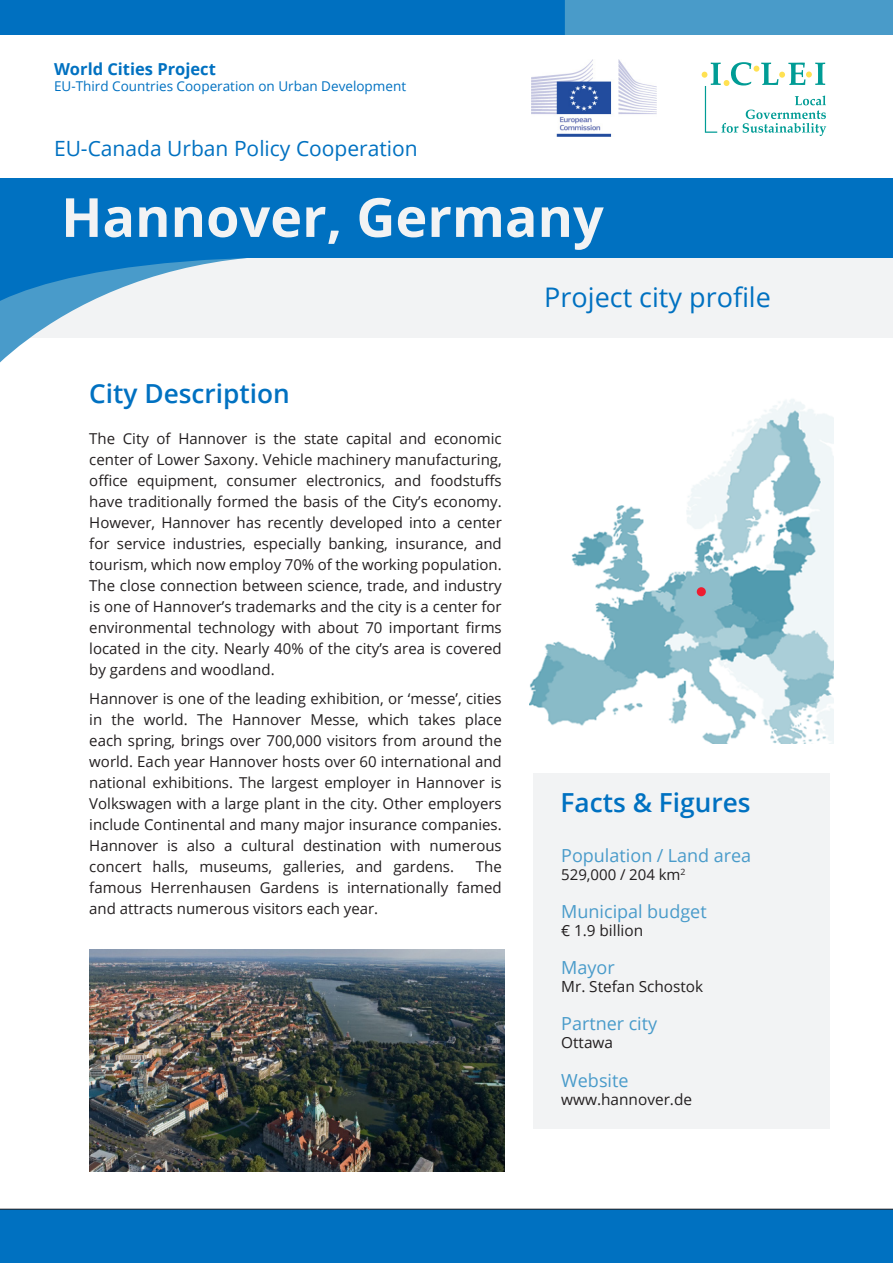
<style>
.page{position:relative;width:893px;height:1263px;background:#fff}
.page>*{position:absolute;margin:0;border:0;box-sizing:border-box;transform-origin:0 0}
.t1{font:700 54px "Open Sans";color:#f2f3f4}
.t2{font:27px "Open Sans";color:#0071c1}
.t3{font:600 26.25px "Open Sans";color:#0071c1}
.t4{font:21px "Open Sans";color:#0071c1}
.Box_Heading{font:18px "Open Sans";color:#499bca}
.t5{font:700 16.5px "Open Sans";color:#0071c1}
.Box_Text{font:15.3px "Open Sans";color:#231f20}
.Box_Text-2{font:15px/21px "Open Sans";color:#231f20;text-align:justify}
.t6{font:13.5px "Open Sans";color:#0071c1}
</style>
<div class="page">
<div style="left:0;top:258px;width:893px;height:80px;background:#f2f3f4"></div>
<div style="left:533px;top:774px;width:296px;height:355px;background:#f2f3f4"></div>
<svg style="left:0;top:258px;width:247px;height:105px"></svg>
<div style="left:0;top:179px;width:893px;height:79px;background:#0071c1"></div>
<div style="left:0;top:1209px;width:893px;height:54px;background:#0071c1"></div>
<img style="left:531px;top:59px;width:125px;height:77px">
<svg style="left:702px;top:62px;width:124px;height:74px"></svg>
<img style="left:0;top:0;width:893px;height:34px">
<img style="left:89px;top:949px;width:416px;height:222px">
<img style="left:529px;top:399px;width:305px;height:344px">
<div style="left:697px;top:587px;width:9px;height:9px;background:#ee1d30;border-radius:50%"></div>
<p class="t5" style="left:54px;top:58px;width:163px">World Cities Project</p>
<p class="t6" style="left:54px;top:77px;width:354px">EU-Third Countries Cooperation on Urban Development</p>
<p class="t4" style="left:54px;top:134px;width:365px">EU-Canada Urban Policy Cooperation</p>
<p class="t1" style="left:61px;top:179px;width:544px">Hannover, Germany</p>
<p class="t3" style="left:89px;top:375px;width:202px">City Description</p>
<p class="Box_Text-2" style="left:89px;top:427px;width:414px">The City of Hannover is the state capital and economic center of Lower Saxony. Vehicle machinery manufacturing, office equipment, consumer electronics, and foodstuffs have traditionally formed the basis of the City’s economy.<br>However, Hannover has recently developed into a center for service industries, especially banking, insurance, and tourism, which now employ 70% of the working population.<br>The close connection between science, trade, and industry is one of Hannover’s trademarks and the city is a center for environmental technology with about 70 important firms located in the city. Nearly 40% of the city’s area is covered by gardens and woodland.</p>
<p class="Box_Text-2" style="left:89px;top:688px;width:414px">Hannover is one of the leading exhibition, or ‘messe’, cities in the world. The Hannover Messe, which takes place each spring, brings over 700,000 visitors from around the world. Each year Hannover hosts over 60 international and national exhibitions. The largest employer in Hannover is Volkswagen with a large plant in the city. Other employers include Continental and many major insurance companies.<br>Hannover is also a cultural destination with numerous concert halls, museums, galleries, and gardens.</p>
<p class="Box_Text-2" style="left:89px;top:856px;width:414px;text-indent:387px">The famous Herrenhausen Gardens is internationally famed and attracts numerous visitors each year.</p>
<p class="t2" style="left:544px;top:279px;width:228px">Project city profile</p>
<p class="t3" style="left:561px;top:784px;width:192px">Facts &amp; Figures</p>
<p class="Box_Heading" style="left:561px;top:843px;width:192px">Population / Land area</p>
<p class="Box_Text-2" style="left:561px;top:864px;width:126px">529,000 / 204 km<sup>2</sup></p>
<p class="Box_Heading" style="left:561px;top:899px;width:147px">Municipal budget</p>
<p class="Box_Text" style="left:561px;top:920px;width:84px">€ 1.9 billion</p>
<p class="Box_Heading" style="left:561px;top:955px;width:55px">Mayor</p>
<p class="Box_Text" style="left:561px;top:976px;width:144px">Mr. Stefan Schostok</p>
<p class="Box_Heading" style="left:561px;top:1011px;width:98px">Partner city</p>
<p class="Box_Text" style="left:561px;top:1032px;width:53px">Ottawa</p>
<p class="Box_Heading" style="left:561px;top:1068px;width:69px">Website</p>
<p class="Box_Text" style="left:561px;top:1088px;width:132px">www.hannover.de</p>
</div>
